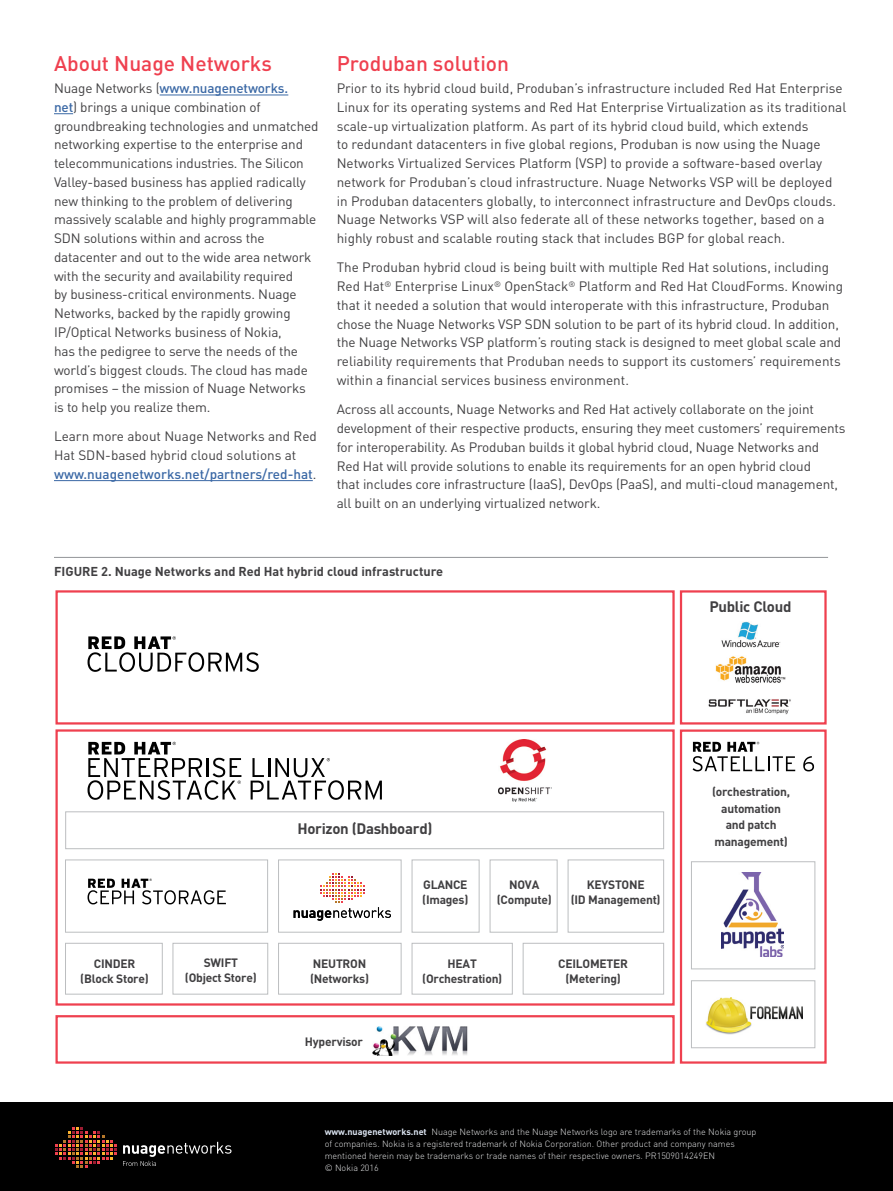
<style>
.page{position:relative;width:893px;height:1191px;background:#fff}
.page>*{position:absolute;margin:0;border:0;box-sizing:border-box;transform-origin:0 0}
.t1{font:500 21px "DIN";color:#ef404f}
.t2{font:700 15px "DIN";letter-spacing:-.02em;color:#414042}
.t3{font:13.5px/18.8px "DIN";letter-spacing:-.01em;color:#414042}
.t4{font:700 12.75px "DIN";color:#414042}
.t5{font:700 12px/15px "DIN";letter-spacing:-.02em;color:#414042;text-align:center}
.t6{font:300 9px/12px "DIN";color:#e6e7e8}
.s1{font-weight:500;color:#3a68a5}
.s2{font-weight:700;color:#dce5f2}
</style>
<div class="page">
<hr style="left:160px;top:94px;width:128px;height:1px;background:#3a68a5">
<svg style="left:54px;top:113px;width:19px;height:1px"></svg>
<hr style="left:54px;top:480px;width:259px;height:1px;background:#3a68a5">
<div style="left:65px;top:859px;width:203px;height:73px;border:1px solid #bcbec0"></div>
<div style="left:278px;top:859px;width:123px;height:73px;border:1px solid #bcbec0"></div>
<div style="left:412px;top:859px;width:67px;height:73px;border:1px solid #bcbec0"></div>
<div style="left:490px;top:859px;width:67px;height:73px;border:1px solid #bcbec0"></div>
<div style="left:568px;top:859px;width:96px;height:73px;border:1px solid #bcbec0"></div>
<div style="left:691px;top:861px;width:124px;height:108px;border:1px solid #bcbec0"></div>
<div style="left:691px;top:980px;width:124px;height:68px;border:1px solid #bcbec0"></div>
<div style="left:65px;top:943px;width:98px;height:51px;border:1px solid #bcbec0"></div>
<div style="left:173px;top:943px;width:95px;height:51px;border:1px solid #bcbec0"></div>
<div style="left:278px;top:943px;width:123px;height:51px;border:1px solid #bcbec0"></div>
<div style="left:412px;top:943px;width:101px;height:51px;border:1px solid #bcbec0"></div>
<div style="left:523px;top:943px;width:141px;height:51px;border:1px solid #bcbec0"></div>
<div style="left:65px;top:811px;width:599px;height:38px;border:1px solid #bcbec0"></div>
<svg style="left:294px;top:873px;width:97px;height:47px"></svg>
<div style="left:55px;top:590px;width:620px;height:134px;border:2px solid #ef404f"></div>
<div style="left:680px;top:590px;width:147px;height:134px;border:2px solid #ef404f"></div>
<div style="left:680px;top:729px;width:147px;height:334px;border:2px solid #ef404f"></div>
<div style="left:55px;top:729px;width:620px;height:276px;border:2px solid #ef404f"></div>
<div style="left:55px;top:1015px;width:620px;height:48px;border:2px solid #ef404f"></div>
<svg style="left:88px;top:636px;width:171px;height:36px"></svg>
<svg style="left:88px;top:878px;width:138px;height:26px"></svg>
<svg style="left:88px;top:742px;width:153px;height:58px"></svg>
<svg style="left:251px;top:758px;width:131px;height:42px"></svg>
<img style="left:373px;top:1026px;width:95px;height:29px">
<img style="left:722px;top:872px;width:61px;height:84px">
<img style="left:706px;top:997px;width:97px;height:37px">
<img style="left:708px;top:699px;width:83px;height:15px">
<img style="left:716px;top:656px;width:70px;height:27px">
<img style="left:721px;top:621px;width:60px;height:26px">
<svg style="left:693px;top:742px;width:102px;height:29px"></svg>
<svg style="left:803px;top:756px;width:11px;height:15px"></svg>
<img style="left:499px;top:740px;width:52px;height:62px">
<hr style="left:54px;top:557px;width:774px;height:1px;background:#939598">
<div style="left:0;top:1102px;width:893px;height:89px;background:#000"></div>
<svg style="left:55px;top:1127px;width:62px;height:40px"></svg>
<svg style="left:123px;top:1141px;width:108px;height:25px"></svg>
<h1 class="t1" style="left:54px;top:50px;width:219px">About Nuage Networks</h1>
<p class="t3" style="left:54px;top:79px;width:266px">Nuage Networks (<span class="s1">www.nuagenetworks.<br>net</span>) brings a unique combination of groundbreaking technologies and unmatched networking expertise to the enterprise and telecommunications industries. The Silicon Valley-based business has applied radically new thinking to the problem of delivering massively scalable and highly programmable SDN solutions within and across the datacenter and out to the wide area network with the security and availability required<br>by business-critical environments. Nuage Networks, backed by the rapidly growing IP/Optical Networks business of Nokia,<br>has the pedigree to serve the needs of the world’s biggest clouds. The cloud has made promises – the mission of Nuage Networks is to help you realize them.</p>
<p class="t3" style="left:54px;top:427px;width:264px">Learn more about Nuage Networks and Red<br>Hat SDN-based hybrid cloud solutions at <span class="s1">www.nuagenetworks.net/partners/red-hat</span>.</p>
<h1 class="t1" style="left:337px;top:50px;width:174px">Produban solution</h1>
<p class="t3" style="left:337px;top:79px;width:511px">Prior to its hybrid cloud build, Produban’s infrastructure included Red Hat Enterprise Linux for its operating systems and Red Hat Enterprise Virtualization as its traditional scale-up virtualization platform. As part of its hybrid cloud build, which extends<br>to redundant datacenters in five global regions, Produban is now using the Nuage Networks Virtualized Services Platform (VSP) to provide a software-based overlay network for Produban’s cloud infrastructure. Nuage Networks VSP will be deployed in Produban datacenters globally, to interconnect infrastructure and DevOps clouds.<br>Nuage Networks VSP will also federate all of these networks together, based on a highly robust and scalable routing stack that includes BGP for global reach.</p>
<p class="t3" style="left:337px;top:258px;width:508px">The Produban hybrid cloud is being built with multiple Red Hat solutions, including Red Hat<sup>®</sup> Enterprise Linux<sup>®</sup> OpenStack<sup>®</sup> Platform and Red Hat CloudForms. Knowing that it needed a solution that would interoperate with this infrastructure, Produban chose the Nuage Networks VSP SDN solution to be part of its hybrid cloud. In addition, the Nuage Networks VSP platform’s routing stack is designed to meet global scale and reliability requirements that Produban needs to support its customers’ requirements within a financial services business environment.</p>
<p class="t3" style="left:337px;top:400px;width:510px">Across all accounts, Nuage Networks and Red Hat actively collaborate on the joint development of their respective products, ensuring they meet customers’ requirements for interoperability. As Produban builds it global hybrid cloud, Nuage Networks and Red Hat will provide solutions to enable its requirements for an open hybrid cloud<br>that includes core infrastructure (IaaS), DevOps (PaaS), and multi-cloud management, all built on an underlying virtualized network.</p>
<p class="t4" style="left:54px;top:563px;width:391px">FIGURE 2. Nuage Networks and Red Hat hybrid cloud infrastructure</p>
<p class="t2" style="left:709px;top:597px;width:84px">Public Cloud</p>
<p class="t2" style="left:297px;top:818px;width:137px">Horizon (Dashboard)</p>
<p class="t5" style="left:422px;top:876px;width:48px;text-align:left">GLANCE (Images)</p>
<p class="t5" style="left:497px;top:876px;width:57px">NOVA (Compute)</p>
<p class="t5" style="left:571px;top:876px;width:91px">KEYSTONE<br>(ID Management)</p>
<p class="t5" style="left:80px;top:955px;width:70px">CINDER (Block Store)</p>
<p class="t5" style="left:185px;top:954px;width:73px">SWIFT (Object Store)</p>
<p class="t5" style="left:310px;top:955px;width:61px;text-align:left">NEUTRON (Networks)</p>
<p class="t5" style="left:305px;top:1033px;width:59px">Hypervisor</p>
<p class="t5" style="left:422px;top:955px;width:82px">HEAT (Orchestration)</p>
<p class="t5" style="left:558px;top:955px;width:71px">CEILOMETER (Metering)</p>
<p class="t5" style="left:712px;top:783px;width:80px;line-height:16.5px">(orchestration, automation and patch management)</p>
<p class="t6" style="left:325px;top:1126px;width:433px"><span class="s2">www.nuagenetworks.net</span> Nuage Networks and the Nuage Networks logo are trademarks of the Nokia group of companies. Nokia is a registered trademark of Nokia Corporation. Other product and company names mentioned herein may be trademarks or trade names of their respective owners. PR1509014249EN<br>© Nokia 2016</p>
</div>
